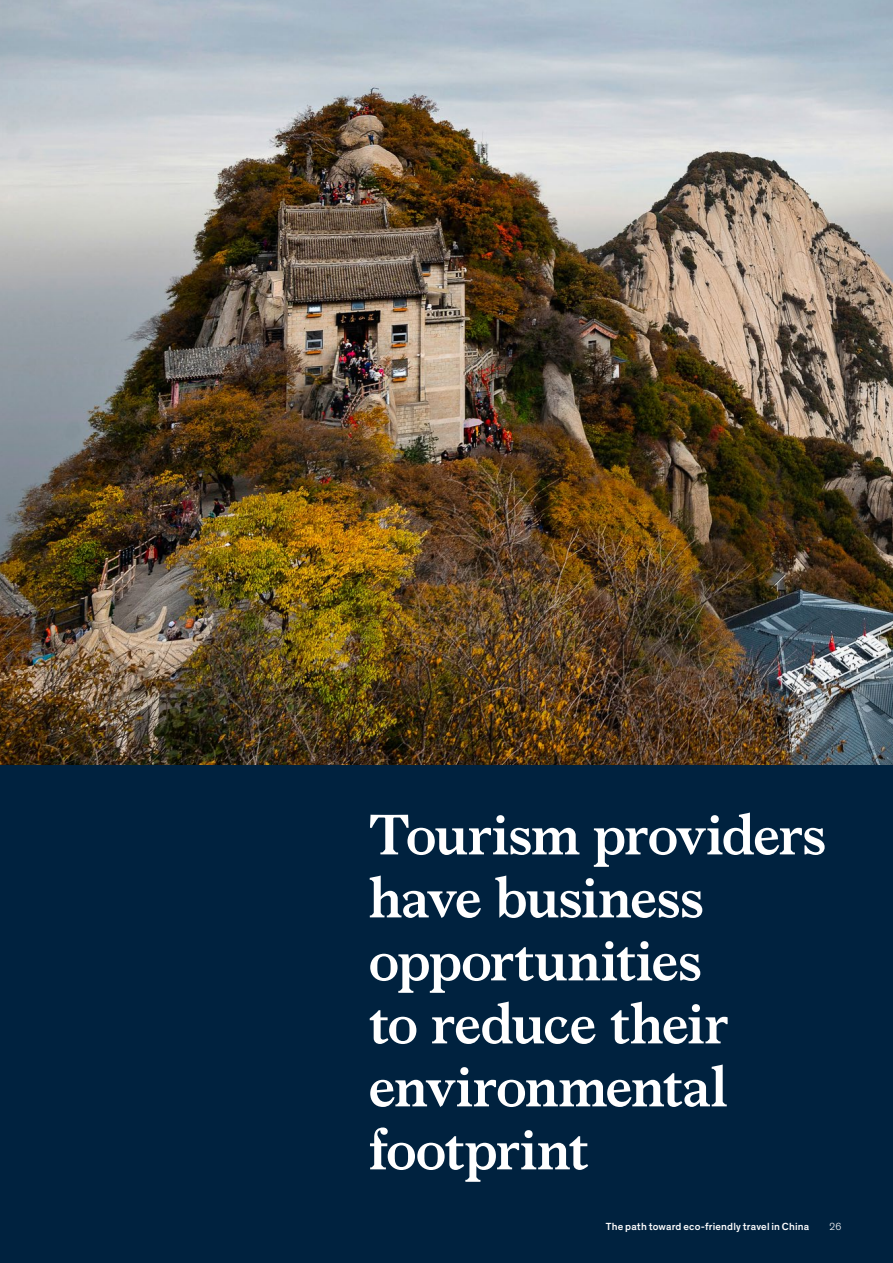
<style>
.page{position:relative;width:893px;height:1263px;background:#fff}
.page>*{position:absolute;margin:0;border:0;box-sizing:border-box;transform-origin:0 0}
.t1{font:700 57px/63px "Bower";letter-spacing:-.015em;color:#fff}
.t2{font:500 10.5px "Mc Kinsey Sans";letter-spacing:.015em;color:#fff}
.t3{font:300 10.5px "Mc Kinsey Sans";color:#fff}
</style>
<div class="page">
<div style="left:0;top:752px;width:893px;height:511px;background:#00223f"></div>
<img style="left:0;top:0;width:893px;height:764px">
<p class="t1" style="left:369px;top:799px;width:459px">Tourism providers have business opportunities<br>to reduce their environmental footprint</p>
<p class="t2" style="left:606px;top:1219px;width:205px">The path toward eco-friendly travel in China</p>
<p class="t3" style="left:829px;top:1219px;width:13px">26</p>
</div>
